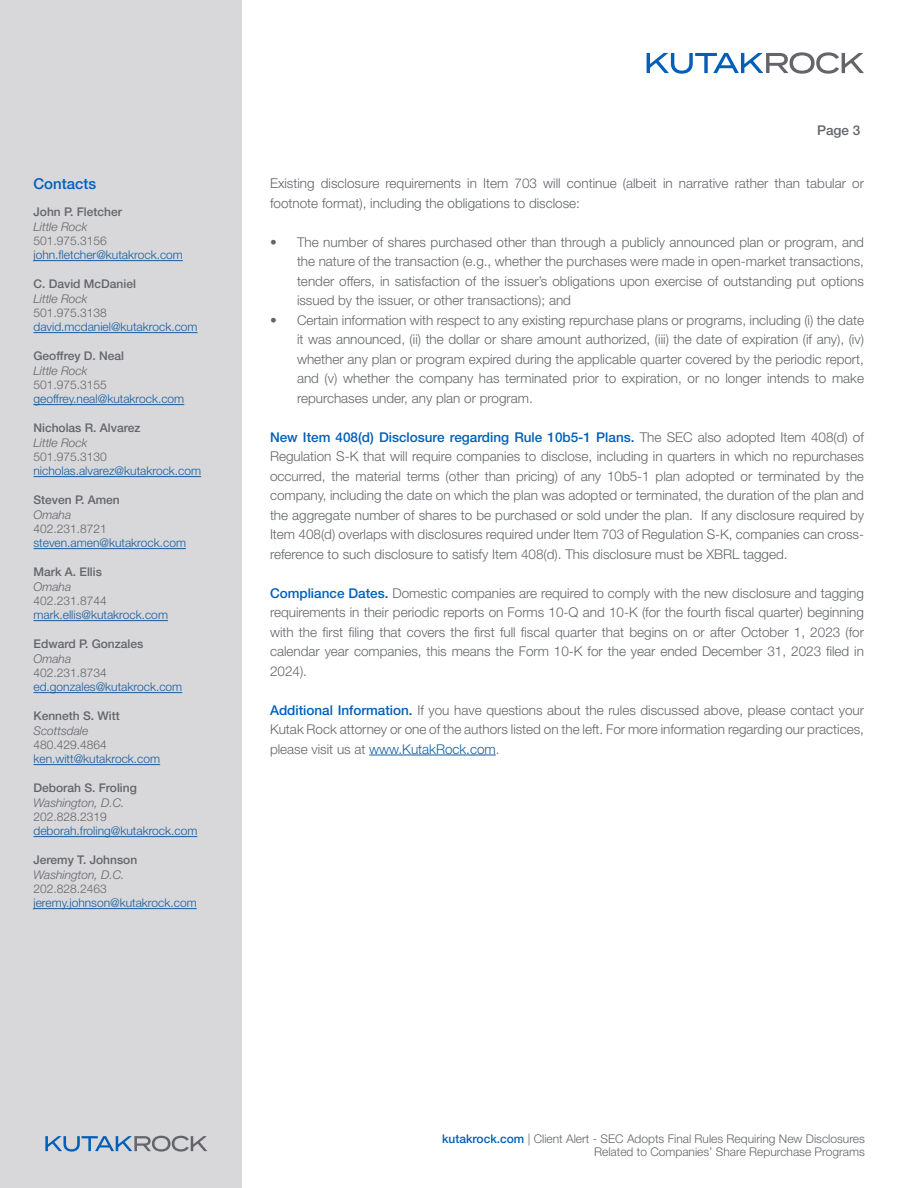
<style>
.page{position:relative;width:918px;height:1188px;background:#fff}
.page>*{position:absolute;margin:0;border:0;box-sizing:border-box;transform-origin:0 0}
.t1{font:500 15px "Helvetica Neue LT Std";color:#005fb9}
.t2{font:300 13.5px/19.5px "Helvetica Neue LT Std";color:#63656a;text-align:justify}
.t3{font:500 13.5px "Helvetica Neue LT Std";color:#63656a}
.t4{font:300 12px "Helvetica Neue LT Std";color:#175d9e}
.t5{font:300 12px/13.5px "Helvetica Neue LT Std";color:#63656a;text-align:right}
.t6{font:500 12px "Helvetica Neue LT Std";color:#63656a}
.t7{font:italic 300 12px "Helvetica Neue LT Std";color:#63656a}
.s1{font-weight:500;color:#005fb9}
.s2{color:#175d9e}
</style>
<div class="page">
<svg style="left:647px;top:52px;width:217px;height:22px"></svg>
<div style="left:0;top:0;width:241px;height:1188px;background:#d8d8da"></div>
<svg style="left:45px;top:1136px;width:162px;height:16px"></svg>
<hr style="left:369px;top:755px;width:127px;height:1px;background:#175d9e">
<hr style="left:33px;top:260px;width:150px;height:1px;background:#175d9e">
<hr style="left:33px;top:332px;width:165px;height:1px;background:#175d9e">
<hr style="left:33px;top:404px;width:151px;height:1px;background:#175d9e">
<hr style="left:33px;top:476px;width:168px;height:1px;background:#175d9e">
<hr style="left:33px;top:548px;width:153px;height:1px;background:#175d9e">
<hr style="left:33px;top:620px;width:135px;height:1px;background:#175d9e">
<hr style="left:33px;top:692px;width:149px;height:1px;background:#175d9e">
<hr style="left:33px;top:764px;width:127px;height:1px;background:#175d9e">
<hr style="left:33px;top:836px;width:164px;height:1px;background:#175d9e">
<hr style="left:33px;top:908px;width:164px;height:1px;background:#175d9e">
<p class="t1" style="left:33px;top:175px;width:64px">Contacts</p>
<p class="t6" style="left:33px;top:205px;width:90px">John P. Fletcher</p>
<p class="t7" style="left:33px;top:219px;width:55px">Little Rock</p>
<p class="t5" style="left:33px;top:234px;width:75px">501.975.3156</p>
<p class="t4" style="left:33px;top:248px;width:151px">john.fletcher@kutakrock.com</p>
<p class="t6" style="left:33px;top:277px;width:104px">C. David McDaniel</p>
<p class="t7" style="left:33px;top:291px;width:55px">Little Rock</p>
<p class="t5" style="left:33px;top:306px;width:75px">501.975.3138</p>
<p class="t4" style="left:33px;top:320px;width:166px">david.mcdaniel@kutakrock.com</p>
<p class="t6" style="left:33px;top:349px;width:92px">Geoffrey D. Neal</p>
<p class="t7" style="left:33px;top:363px;width:55px">Little Rock</p>
<p class="t5" style="left:33px;top:378px;width:75px">501.975.3155</p>
<p class="t4" style="left:33px;top:392px;width:152px">geoffrey.neal@kutakrock.com</p>
<p class="t6" style="left:33px;top:421px;width:108px">Nicholas R. Alvarez</p>
<p class="t7" style="left:33px;top:435px;width:55px">Little Rock</p>
<p class="t5" style="left:33px;top:450px;width:75px">501.975.3130</p>
<p class="t4" style="left:33px;top:464px;width:169px">nicholas.alvarez@kutakrock.com</p>
<p class="t6" style="left:33px;top:493px;width:88px">Steven P. Amen</p>
<p class="t7" style="left:33px;top:507px;width:39px">Omaha</p>
<p class="t5" style="left:33px;top:522px;width:75px">402.231.8721</p>
<p class="t4" style="left:33px;top:536px;width:154px">steven.amen@kutakrock.com</p>
<p class="t6" style="left:33px;top:565px;width:70px">Mark A. Ellis</p>
<p class="t7" style="left:33px;top:579px;width:39px">Omaha</p>
<p class="t5" style="left:33px;top:594px;width:75px">402.231.8744</p>
<p class="t4" style="left:33px;top:608px;width:136px">mark.ellis@kutakrock.com</p>
<p class="t6" style="left:33px;top:637px;width:111px">Edward P. Gonzales</p>
<p class="t7" style="left:33px;top:651px;width:39px">Omaha</p>
<p class="t5" style="left:33px;top:666px;width:75px">402.231.8734</p>
<p class="t4" style="left:33px;top:680px;width:150px">ed.gonzales@kutakrock.com</p>
<p class="t6" style="left:33px;top:709px;width:88px">Kenneth S. Witt</p>
<p class="t7" style="left:33px;top:723px;width:56px">Scottsdale</p>
<p class="t5" style="left:33px;top:738px;width:75px">480.429.4864</p>
<p class="t4" style="left:33px;top:752px;width:128px">ken.witt@kutakrock.com</p>
<p class="t6" style="left:33px;top:781px;width:105px">Deborah S. Froling</p>
<p class="t7" style="left:33px;top:795px;width:93px">Washington, D.C.</p>
<p class="t5" style="left:33px;top:810px;width:75px">202.828.2319</p>
<p class="t4" style="left:33px;top:824px;width:165px">deborah.froling@kutakrock.com</p>
<p class="t6" style="left:33px;top:853px;width:105px">Jeremy T. Johnson</p>
<p class="t7" style="left:33px;top:867px;width:93px">Washington, D.C.</p>
<p class="t5" style="left:33px;top:882px;width:75px">202.828.2463</p>
<p class="t4" style="left:33px;top:896px;width:165px">jeremy.johnson@kutakrock.com</p>
<p class="t3" style="left:817px;top:122px;width:45px">Page 3</p>
<p class="t2" style="left:270px;top:173px;width:595px">Existing disclosure requirements in Item 703 will continue (albeit in narrative rather than tabular or footnote format), including the obligations to disclose:</p>
<p class="t2" style="left:297px;top:232px;width:569px;text-indent:-27px">• The number of shares purchased other than through a publicly announced plan or program, and the nature of the transaction (e.g., whether the purchases were made in open-market transactions, tender offers, in satisfaction of the issuer’s obligations upon exercise of outstanding put options issued by the issuer, or other transactions); and</p>
<p class="t2" style="left:297px;top:310px;width:569px;text-indent:-27px">• Certain information with respect to any existing repurchase plans or programs, including (i) the date it was announced, (ii) the dollar or share amount authorized, (iii) the date of expiration (if any), (iv) whether any plan or program expired during the applicable quarter covered by the periodic report, and (v) whether the company has terminated prior to expiration, or no longer intends to make repurchases under, any plan or program.</p>
<p class="t2" style="left:270px;top:427px;width:596px"><span class="s1">New Item 408(d) Disclosure regarding Rule 10b5-1 Plans.</span> The SEC also adopted Item 408(d) of Regulation S-K that will require companies to disclose, including in quarters in which no repurchases occurred, the material terms (other than pricing) of any 10b5-1 plan adopted or terminated by the company, including the date on which the plan was adopted or terminated, the duration of the plan and the aggregate number of shares to be purchased or sold under the plan. If any disclosure required by Item 408(d) overlaps with disclosures required under Item 703 of Regulation S-K, companies can cross&shy;reference to such disclosure to satisfy Item 408(d). This disclosure must be XBRL tagged.</p>
<p class="t2" style="left:270px;top:583px;width:596px"><span class="s1">Compliance Dates.</span> Domestic companies are required to comply with the new disclosure and tagging requirements in their periodic reports on Forms 10-Q and 10-K (for the fourth fiscal quarter) beginning with the first filing that covers the first full fiscal quarter that begins on or after October 1, 2023 (for calendar year companies, this means the Form 10-K for the year ended December 31, 2023 filed in 2024).</p>
<p class="t2" style="left:270px;top:700px;width:596px"><span class="s1">Additional Information.</span> If you have questions about the rules discussed above, please contact your Kutak Rock attorney or one of the authors listed on the left. For more information regarding our practices, please visit us at <span class="s2">www.KutakRock.com</span>.</p>
<p class="t5" style="left:442px;top:1131px;width:424px"><span class="s1">kutakrock.com</span> | Client Alert - SEC Adopts Final Rules Requiring New Disclosures<br>Related to Companies’ Share Repurchase Programs</p>
</div>
